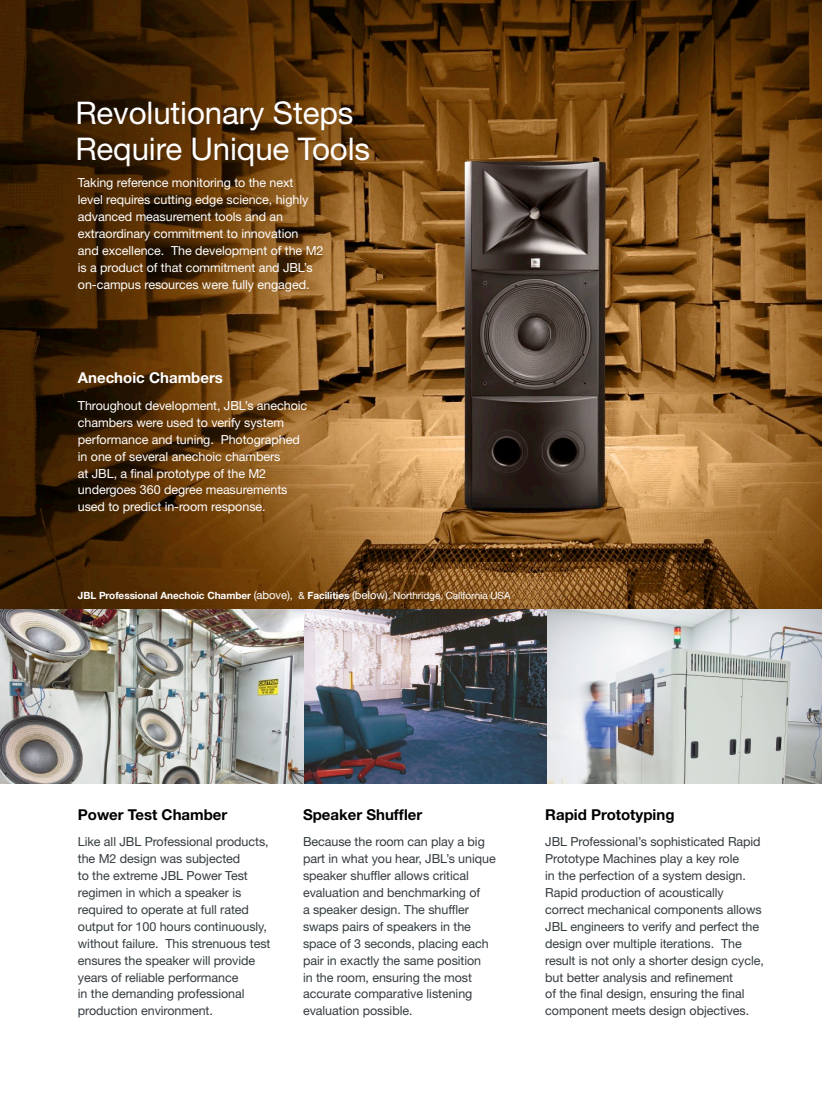
<style>
.page{position:relative;width:833px;height:1103px;background:#fff}
.page>*{position:absolute;margin:0;border:0;box-sizing:border-box;transform-origin:0 0}
.t1{font:31.25px/36.2px "Helvetica Neue LT Std";letter-spacing:-.005em;color:#fff}
.t2{font:700 15px "Helvetica Neue LT Std";color:#000}
.t3{font:700 15px "Helvetica Neue LT Std";color:#fff}
.t4{font:12.5px/16.9px "Helvetica Neue LT Std";letter-spacing:-.005em;color:#343c40}
.t5{font:12.5px/16.9px "Helvetica Neue LT Std";letter-spacing:-.005em;color:#fff}
.t6{font:700 10px "Helvetica Neue LT Std";letter-spacing:-.005em;color:#fff}
.s1{font-weight:400;font-size:11.25px}
.s2{font-weight:400}
</style>
<div class="page">
<img style="left:0;top:0;width:821px;height:609px">
<img style="left:546px;top:609px;width:275px;height:174px">
<img style="left:0;top:609px;width:546px;height:174px">
<h1 class="t1" style="left:75px;top:94px;width:296px">Revolutionary Steps<br>Require Unique Tools</h1>
<p class="t5" style="left:78px;top:174px;width:247px">Taking reference monitoring to the next<br>level requires cutting edge science, highly advanced measurement tools and an extraordinary commitment to innovation<br>and excellence. The development of the M2 is a product of that commitment and JBL’s on-campus resources were fully engaged.</p>
<p class="t3" style="left:78px;top:368px;width:146px">Anechoic Chambers</p>
<p class="t5" style="left:78px;top:397px;width:231px">Throughout development, JBL’s anechoic chambers were used to verify system performance and tuning. Photographed in one of several anechoic chambers<br>at JBL, a final prototype of the M2 undergoes 360 degree measurements used to predict in-room response.</p>
<p class="t6" style="left:78px;top:589px;width:434px">JBL Professional Anechoic Chamber <span class="s1">(above),</span> <span class="s2">&amp;</span> Facilities <span class="s1">(below)</span><span class="s2">, Northridge, California USA</span></p>
<p class="t2" style="left:78px;top:805px;width:151px">Power Test Chamber</p>
<p class="t4" style="left:78px;top:833px;width:194px">Like all JBL Professional products, the M2 design was subjected<br>to the extreme JBL Power Test regimen in which a speaker is required to operate at full rated output for 100 hours continuously, without failure. This strenuous test ensures the speaker will provide years of reliable performance<br>in the demanding professional production environment.</p>
<p class="t2" style="left:303px;top:805px;width:121px">Speaker Shuffler</p>
<p class="t2" style="left:545px;top:805px;width:131px">Rapid Prototyping</p>
<p class="t4" style="left:303px;top:833px;width:194px">Because the room can play a big part in what you hear, JBL’s unique speaker shuffler allows critical evaluation and benchmarking of<br>a speaker design. The shuffler swaps pairs of speakers in the space of 3 seconds, placing each pair in exactly the same position<br>in the room, ensuring the most accurate comparative listening evaluation possible.</p>
<p class="t4" style="left:545px;top:833px;width:220px">JBL Professional’s sophisticated Rapid Prototype Machines play a key role<br>in the perfection of a system design.<br>Rapid production of acoustically correct mechanical components allows JBL engineers to verify and perfect the design over multiple iterations. The result is not only a shorter design cycle, but better analysis and refinement<br>of the final design, ensuring the final component meets design objectives.</p>
</div>
